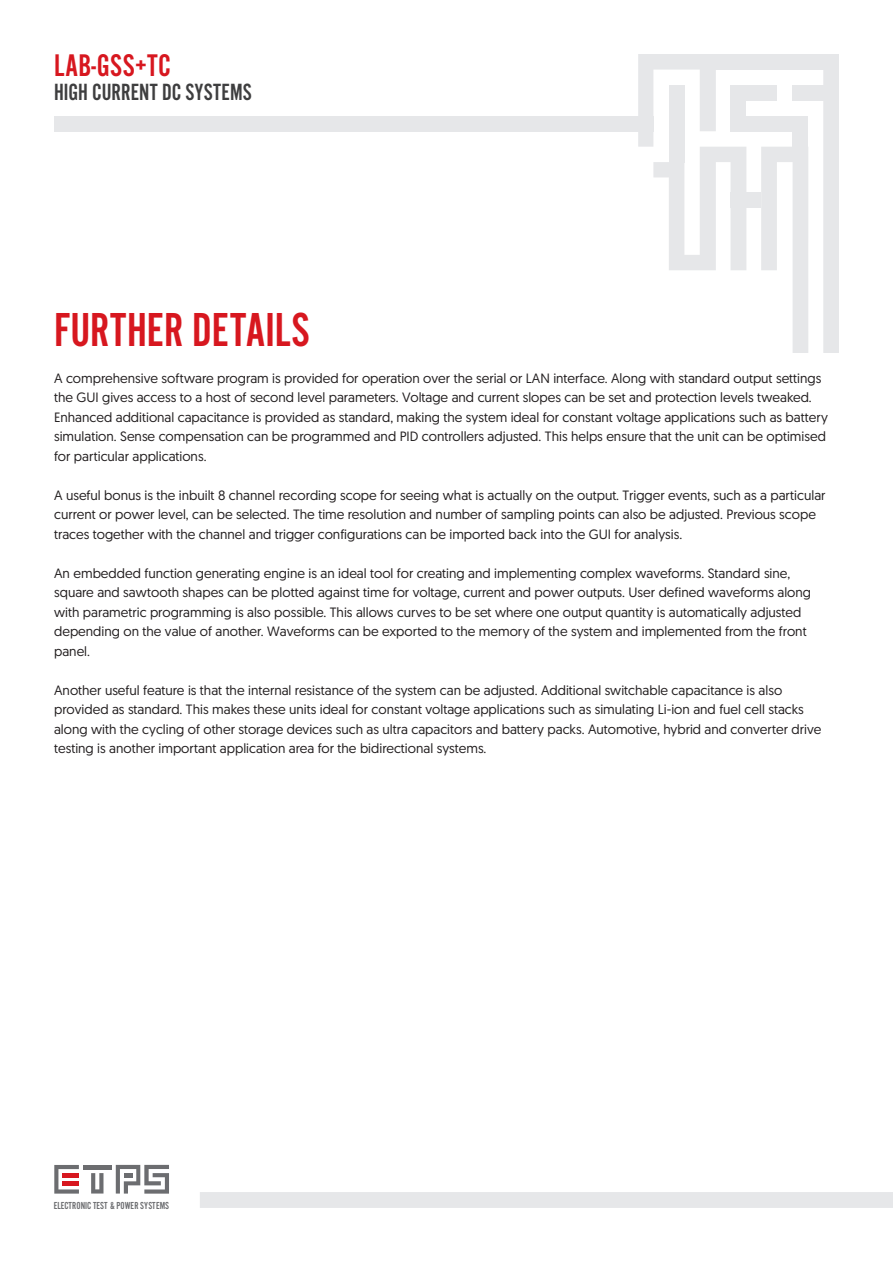
<style>
.page{position:relative;width:893px;height:1263px;background:#fff}
.page>*{position:absolute;margin:0;border:0;box-sizing:border-box;transform-origin:0 0}
.t1{font:49.5px "Alternate Got No 2 D";color:#d7171f}
.t2{font:32.55px "Alternate Got No 2 D";letter-spacing:.01em;color:#d7171f}
.t3{font:24.3px "Alternate Got No 2 D";color:#3e3e3f}
.t4{font:13.5px/19.5px "Geomanist";color:#231f20}
.t5{font:10.5px "Alternate Got No 2 D";color:#6c6d70}
</style>
<div class="page">
<svg style="left:91px;top:1173px;width:12px;height:20px"></svg>
<svg style="left:54px;top:1165px;width:25px;height:28px"></svg>
<hr style="left:62px;top:1173px;width:17px;height:4px;background:#d7171f">
<hr style="left:62px;top:1181px;width:17px;height:4px;background:#d7171f">
<hr style="left:83px;top:1165px;width:29px;height:4px;background:#6c6d70">
<svg style="left:116px;top:1165px;width:53px;height:28px"></svg>
<div style="left:200px;top:1192px;width:693px;height:16px;background:#e6e7e9"></div>
<div style="left:730px;top:193px;width:31px;height:15px;background:#e6e7e9"></div>
<div style="left:793px;top:116px;width:15px;height:31px;background:#e6e7e9"></div>
<svg style="left:638px;top:54px;width:108px;height:216px"></svg>
<div style="left:669px;top:85px;width:15px;height:77px;background:#e6e7e9"></div>
<div style="left:823px;top:54px;width:16px;height:299px;background:#e6e7e9"></div>
<div style="left:54px;top:116px;width:599px;height:15px;background:#e6e7e9"></div>
<div style="left:730px;top:85px;width:47px;height:15px;background:#e6e7e9"></div>
<div style="left:792px;top:85px;width:44px;height:15px;background:#e6e7e9"></div>
<div style="left:716px;top:54px;width:123px;height:16px;background:#e6e7e9"></div>
<div style="left:730px;top:116px;width:78px;height:15px;background:#e6e7e9"></div>
<svg style="left:761px;top:147px;width:47px;height:206px"></svg>
<p class="t2" style="left:54px;top:48px;width:118px">LAB-GSS+TC</p>
<p class="t3" style="left:54px;top:79px;width:199px">HIGH CURRENT DC SYSTEMS</p>
<p class="t1" style="left:54px;top:304px;width:257px">FURTHER DETAILS</p>
<p class="t4" style="left:54px;top:368px;width:775px">A comprehensive software program is provided for operation over the serial or LAN interface. Along with standard output settings the GUI gives access to a host of second level parameters. Voltage and current slopes can be set and protection levels tweaked.<br>Enhanced additional capacitance is provided as standard, making the system ideal for constant voltage applications such as battery simulation. Sense compensation can be programmed and PID controllers adjusted. This helps ensure that the unit can be optimised for particular applications.</p>
<p class="t4" style="left:54px;top:485px;width:773px">A useful bonus is the inbuilt 8 channel recording scope for seeing what is actually on the output. Trigger events, such as a particular current or power level, can be selected. The time resolution and number of sampling points can also be adjusted. Previous scope traces together with the channel and trigger configurations can be imported back into the GUI for analysis.</p>
<p class="t4" style="left:54px;top:563px;width:758px">An embedded function generating engine is an ideal tool for creating and implementing complex waveforms. Standard sine, square and sawtooth shapes can be plotted against time for voltage, current and power outputs. User defined waveforms along with parametric programming is also possible. This allows curves to be set where one output quantity is automatically adjusted depending on the value of another. Waveforms can be exported to the memory of the system and implemented from the front panel.</p>
<p class="t4" style="left:54px;top:680px;width:769px">Another useful feature is that the internal resistance of the system can be adjusted. Additional switchable capacitance is also provided as standard. This makes these units ideal for constant voltage applications such as simulating Li-ion and fuel cell stacks along with the cycling of other storage devices such as ultra capacitors and battery packs. Automotive, hybrid and converter drive testing is another important application area for the bidirectional systems.</p>
<p class="t5" style="left:54px;top:1200px;width:117px">ELECTRONIC TEST &amp; POWER SYSTEMS</p>
</div>
